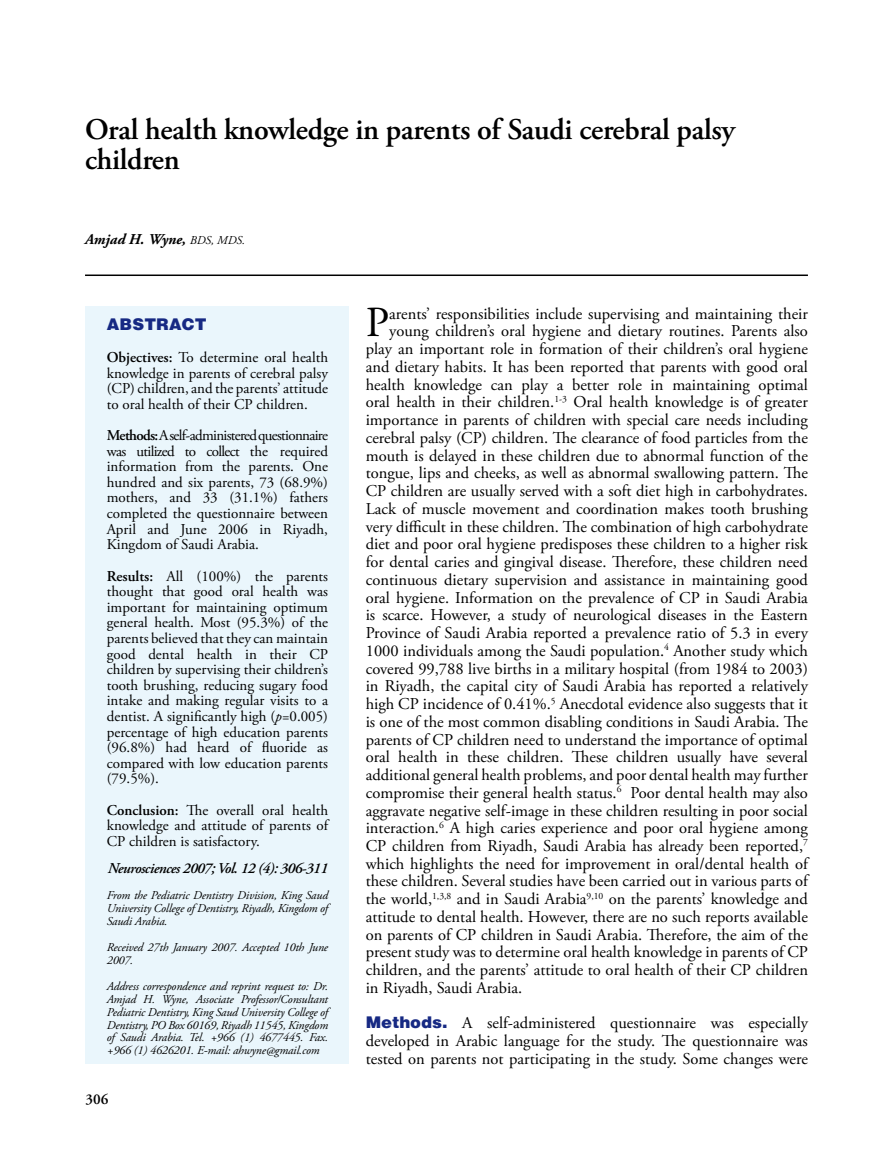
<style>
.page{position:relative;width:893px;height:1149px;background:#fff}
.page>*{position:absolute;margin:0;border:0;box-sizing:border-box;transform-origin:0 0}
.t1{font:42.75px "Adobe Garamond Pro";color:#000}
.t2{font:600 30px/30px "Adobe Garamond Pro";letter-spacing:-.01em;color:#000}
.t3{font:16.5px/17.7px "Adobe Garamond Pro";color:#000;text-align:justify}
.t4{font:900 16.5px "Helvetica";color:#162983}
.t5{font:15px/15.6px "Adobe Garamond Pro";color:#000;text-align:justify}
.t6{font:italic 600 15px "Adobe Garamond Pro";letter-spacing:-.035em;color:#000}
.t7{font:italic 700 15px "Adobe Garamond Pro";color:#000}
.t8{font:600 15px "Adobe Garamond Pro";color:#000}
.t9{font:italic 12px/12.9px "Adobe Garamond Pro";letter-spacing:-.01em;color:#000;text-align:justify}
.s1{font-weight:400;font-size:12px}
.s2{font-weight:600}
.s3{font-style:italic}
.s4{font-family:"Helvetica";font-weight:900;color:#162983}
</style>
<div class="page">
<hr style="left:85px;top:274px;width:723px;height:2px;background:#000">
<div style="left:86px;top:307px;width:263px;height:756px;background:#eaf6fc"></div>
<h2 class="t2" style="left:85px;top:115px;width:651px">Oral health knowledge in parents of Saudi cerebral palsy children</h2>
<p class="t7" style="left:85px;top:230px;width:162px">Amjad H. Wyne, <span class="s1">BDS, MDS.</span></p>
<p class="t4" style="left:107px;top:314px;width:101px">ABSTRACT</p>
<p class="t5" style="left:107px;top:350px;width:223px"><span class="s2">Objectives:</span> To determine oral health knowledge in parents of cerebral palsy (CP) children, and the parents’ attitude to oral health of their CP children.</p>
<p class="t5" style="left:107px;top:428px;width:223px"><span class="s2">Methods:</span> A self-administered questionnaire was utilized to collect the required information from the parents. One hundred and six parents, 73 (68.9%) mothers, and 33 (31.1%) fathers completed the questionnaire between April and June 2006 in Riyadh, Kingdom of Saudi Arabia.</p>
<p class="t5" style="left:107px;top:568px;width:223px"><span class="s2">Results:</span> All (100%) the parents thought that good oral health was important for maintaining optimum general health. Most (95.3%) of the parents believed that they can maintain good dental health in their CP children by supervising their children’s tooth brushing, reducing sugary food intake and making regular visits to a dentist. A significantly high (<span class="s3">p</span>=0.005) percentage of high education parents (96.8%) had heard of fluoride as compared with low education parents (79.5%).</p>
<p class="t5" style="left:107px;top:802px;width:223px"><span class="s2">Conclusion:</span> The overall oral health knowledge and attitude of parents of CP children is satisfactory.</p>
<p class="t6" style="left:108px;top:859px;width:222px">Neurosciences 2007; Vol. 12 (4): 306-311</p>
<p class="t9" style="left:107px;top:889px;width:223px">From the Pediatric Dentistry Division, King Saud University College of Dentistry, Riyadh, Kingdom of Saudi Arabia.</p>
<p class="t9" style="left:107px;top:940px;width:223px">Received 27th January 2007. Accepted 10th June<br>2007.</p>
<p class="t9" style="left:107px;top:979px;width:223px">Address correspondence and reprint request to: Dr.<br>Amjad H. Wyne, Associate Professor/Consultant Pediatric Dentistry, King Saud University College of Dentistry, PO Box 60169, Riyadh 11545, Kingdom of Saudi Arabia. Tel. +966 (1) 4677445. Fax. +966 (1) 4626201. E-mail: ahwyne@gmail.com</p>
<p class="t8" style="left:86px;top:1090px;width:24px">306</p>
<h1 class="t1" style="left:366px;top:297px;width:25px">P</h1>
<p class="t3" style="left:389px;top:305px;width:420px">arents’ responsibilities include supervising and maintaining their</p>
<p class="t3" style="left:389px;top:323px;width:420px">young children’s oral hygiene and dietary routines. Parents also</p>
<p class="t3" style="left:366px;top:340px;width:444px">play an important role in formation of their children’s oral hygiene</p>
<p class="t3" style="left:366px;top:358px;width:444px">and dietary habits. It has been reported that parents with good oral</p>
<p class="t3" style="left:366px;top:376px;width:444px">health knowledge can play a better role in maintaining optimal</p>
<p class="t3" style="left:366px;top:394px;width:444px">oral health in their children.<sup>1-3</sup> Oral health knowledge is of greater</p>
<p class="t3" style="left:366px;top:411px;width:444px">importance in parents of children with special care needs including</p>
<p class="t3" style="left:366px;top:429px;width:444px">cerebral palsy (CP) children. The clearance of food particles from the</p>
<p class="t3" style="left:366px;top:447px;width:444px">mouth is delayed in these children due to abnormal function of the</p>
<p class="t3" style="left:366px;top:465px;width:444px">tongue, lips and cheeks, as well as abnormal swallowing pattern. The</p>
<p class="t3" style="left:366px;top:482px;width:444px">CP children are usually served with a soft diet high in carbohydrates.</p>
<p class="t3" style="left:366px;top:500px;width:444px">Lack of muscle movement and coordination makes tooth brushing</p>
<p class="t3" style="left:366px;top:518px;width:444px">very difficult in these children. The combination of high carbohydrate</p>
<p class="t3" style="left:366px;top:535px;width:444px">diet and poor oral hygiene predisposes these children to a higher risk</p>
<p class="t3" style="left:366px;top:553px;width:444px">for dental caries and gingival disease. Therefore, these children need</p>
<p class="t3" style="left:366px;top:571px;width:444px">continuous dietary supervision and assistance in maintaining good</p>
<p class="t3" style="left:366px;top:589px;width:444px">oral hygiene. Information on the prevalence of CP in Saudi Arabia</p>
<p class="t3" style="left:366px;top:606px;width:444px">is scarce. However, a study of neurological diseases in the Eastern</p>
<p class="t3" style="left:366px;top:624px;width:444px">Province of Saudi Arabia reported a prevalence ratio of 5.3 in every</p>
<p class="t3" style="left:366px;top:642px;width:444px">1000 individuals among the Saudi population.<sup>4</sup> Another study which</p>
<p class="t3" style="left:366px;top:660px;width:444px">covered 99,788 live births in a military hospital (from 1984 to 2003)</p>
<p class="t3" style="left:366px;top:677px;width:444px">in Riyadh, the capital city of Saudi Arabia has reported a relatively</p>
<p class="t3" style="left:366px;top:695px;width:444px">high CP incidence of 0.41%.<sup>5</sup> Anecdotal evidence also suggests that it</p>
<p class="t3" style="left:366px;top:713px;width:444px">is one of the most common disabling conditions in Saudi Arabia. The</p>
<p class="t3" style="left:366px;top:730px;width:444px">parents of CP children need to understand the importance of optimal</p>
<p class="t3" style="left:366px;top:748px;width:444px">oral health in these children. These children usually have several</p>
<p class="t3" style="left:366px;top:766px;width:444px">additional general health problems, and poor dental health may further</p>
<p class="t3" style="left:366px;top:784px;width:444px">compromise their general health status.<sup>6</sup> Poor dental health may also</p>
<p class="t3" style="left:366px;top:801px;width:444px">aggravate negative self-image in these children resulting in poor social</p>
<p class="t3" style="left:366px;top:819px;width:444px">interaction.<sup>6</sup> A high caries experience and poor oral hygiene among</p>
<p class="t3" style="left:366px;top:837px;width:444px">CP children from Riyadh, Saudi Arabia has already been reported,<sup>7</sup></p>
<p class="t3" style="left:366px;top:855px;width:444px">which highlights the need for improvement in oral/dental health of</p>
<p class="t3" style="left:366px;top:872px;width:444px">these children. Several studies have been carried out in various parts of</p>
<p class="t3" style="left:366px;top:890px;width:444px">the world,<sup>1,3,8</sup> and in Saudi Arabia<sup>9,10</sup> on the parents’ knowledge and</p>
<p class="t3" style="left:366px;top:908px;width:444px">attitude to dental health. However, there are no such reports available</p>
<p class="t3" style="left:366px;top:925px;width:444px">on parents of CP children in Saudi Arabia. Therefore, the aim of the</p>
<p class="t3" style="left:366px;top:943px;width:444px">present study was to determine oral health knowledge in parents of CP</p>
<p class="t3" style="left:366px;top:961px;width:444px">children, and the parents’ attitude to oral health of their CP children</p>
<p class="t3" style="left:366px;top:979px;width:158px">in Riyadh, Saudi Arabia.</p>
<p class="t3" style="left:366px;top:1014px;width:444px"><span class="s4">Methods.</span> A self-administered questionnaire was especially developed in Arabic language for the study. The questionnaire was tested on parents not participating in the study. Some changes were</p>
</div>
